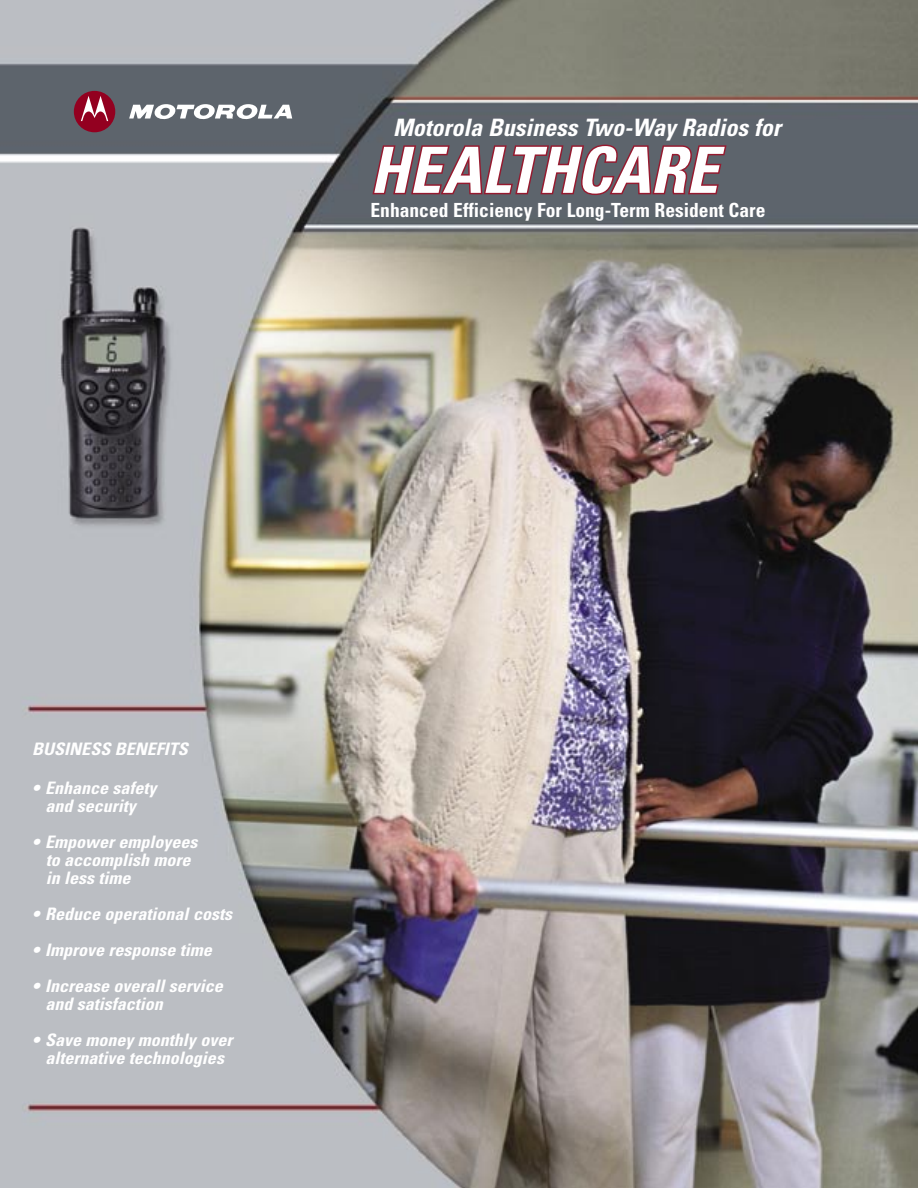
<style>
.page{position:relative;width:918px;height:1188px;background:#fff}
.page>*{position:absolute;margin:0;border:0;box-sizing:border-box;transform-origin:0 0}
.t1{font:italic 700 condensed 24px "Univers";color:#fff}
.t2{font:700 condensed 19.5px "Univers";color:#fff}
.t3{font:italic 700 condensed 17.25px/18px "Univers";color:#fff;text-align:center;scale:1.05 1}
</style>
<div class="page">
<img style="left:0;top:0;width:918px;height:1188px">
<svg style="left:129px;top:104px;width:163px;height:16px"></svg>
<div style="left:74px;top:91px;width:41px;height:41px;background:#930020;border-radius:50%"></div>
<svg style="left:81px;top:96px;width:27px;height:25px"></svg>
<svg style="left:372px;top:143px;width:356px;height:54px"></svg>
<h1 class="t1" style="left:393px;top:113px;width:389px">Motorola Business Two-Way Radios for</h1>
<p class="t2" style="left:370px;top:198px;width:396px">Enhanced Efficiency For Long-Term Resident Care</p>
<p class="t3" style="left:32px;top:740px;width:150px">BUSINESS BENEFITS</p>
<p class="t3" style="left:32px;top:778px;width:120px">• Enhance safety and security</p>
<p class="t3" style="left:46px;top:832px;width:146px;text-align:left;text-indent:-13px">• Empower employees to accomplish more in less time</p>
<p class="t3" style="left:32px;top:904px;width:192px">• Reduce operational costs</p>
<p class="t3" style="left:32px;top:940px;width:173px">• Improve response time</p>
<p class="t3" style="left:45px;top:976px;width:171px;text-align:left;text-indent:-13px">• Increase overall service and satisfaction</p>
<p class="t3" style="left:32px;top:1030px;width:192px">• Save money monthly over alternative technologies</p>
</div>
